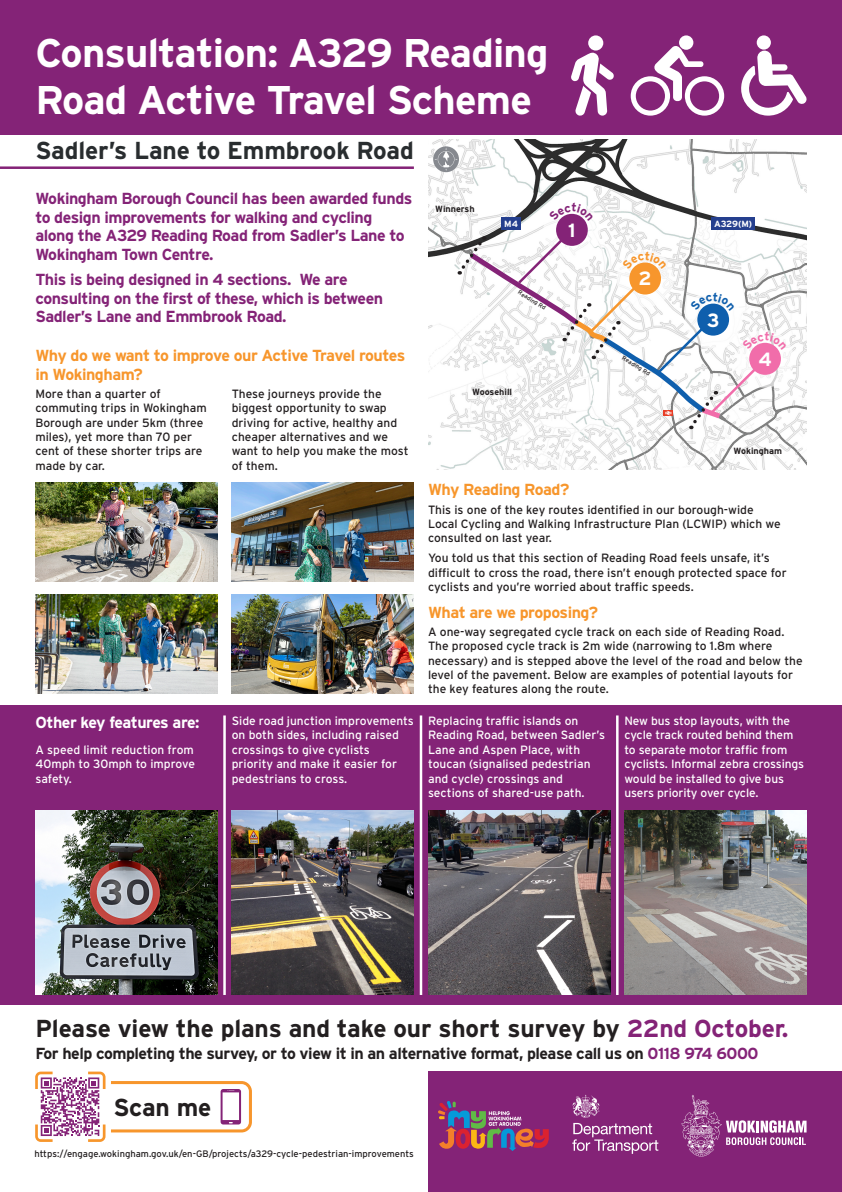
<style>
.page{position:relative;width:842px;height:1192px;background:#fff}
.page>*{position:absolute;margin:0;border:0;box-sizing:border-box;transform-origin:0 0}
.t1{font:700 40px/47px "Interstate";letter-spacing:-.02em;color:#fff}
.t2{font:700 24.5px "Interstate";letter-spacing:-.005em;color:#231f20}
.t3{font:700 24.5px "Interstate";letter-spacing:-.005em;color:#292d2f}
.t4{font:700 19.15px "Interstate";color:#fff}
.t5{font:700 16px/18.5px "Interstate";letter-spacing:-.03em;color:#842377}
.t6{font:700 16px/18.5px "Interstate";letter-spacing:-.03em;color:#f7962c}
.t7{font:700 16px "Interstate";letter-spacing:-.03em;color:#231f20}
.t8{font:700 16px "Interstate";letter-spacing:-.035em;color:#fff}
.t9{font:12px/14.4px "Interstate";color:#231f20}
.t10{font:12px/14.4px "Interstate";letter-spacing:-.005em;color:#fff}
.t11{font:9.4px "Interstate";color:#231f20}
.t12{font:700 9px "Interstate";color:#231f20}
.t13{font:700 9px "Interstate";letter-spacing:-.015em;color:#fff}
.t14{font:6px "Interstate";color:#231f20}
.s1{color:#842377}
</style>
<div class="page">
<div style="left:428px;top:1072px;width:414px;height:120px;background:#842377"></div>
<img style="left:36px;top:594px;width:182px;height:99px">
<img style="left:232px;top:594px;width:182px;height:99px">
<div style="left:0;top:0;width:842px;height:135px;background:#842377"></div>
<div style="left:0;top:706px;width:842px;height:299px;background:#842377"></div>
<img style="left:428px;top:140px;width:378px;height:330px">
<div style="left:501px;top:217px;width:20px;height:13px;background:#253f8e"></div>
<div style="left:711px;top:217px;width:44px;height:13px;background:#253f8e"></div>
<img style="left:35px;top:483px;width:183px;height:99px">
<img style="left:232px;top:483px;width:182px;height:99px">
<hr style="left:0;top:166px;width:414px;height:3px;background:#842377">
<hr style="left:223px;top:715px;width:3px;height:280px;background:#fff">
<hr style="left:420px;top:715px;width:2px;height:280px;background:#fff">
<hr style="left:616px;top:715px;width:2px;height:280px;background:#fff">
<img style="left:232px;top:811px;width:182px;height:184px">
<img style="left:428px;top:811px;width:182px;height:184px">
<img style="left:35px;top:811px;width:182px;height:184px">
<svg style="left:572px;top:1123px;width:86px;height:31px"></svg>
<svg style="left:572px;top:1095px;width:28px;height:22px"></svg>
<svg style="left:438px;top:1101px;width:111px;height:50px"></svg>
<img style="left:624px;top:811px;width:182px;height:184px">
<svg style="left:571px;top:35px;width:43px;height:81px"></svg>
<div style="left:679px;top:35px;width:14px;height:15px;background:#fff;border-radius:50%"></div>
<svg style="left:631px;top:45px;width:93px;height:71px"></svg>
<div style="left:757px;top:35px;width:14px;height:15px;background:#fff;border-radius:50%"></div>
<svg style="left:741px;top:50px;width:66px;height:66px"></svg>
<div style="left:543px;top:201px;width:57px;height:58px;background:#fff;border-radius:50%"></div>
<div style="left:556px;top:214px;width:32px;height:32px;background:#842377;border-radius:50%"></div>
<div style="left:736px;top:330px;width:58px;height:58px;background:#fff;border-radius:50%"></div>
<svg style="left:682px;top:1095px;width:124px;height:62px"></svg>
<svg style="left:433px;top:146px;width:26px;height:26px"></svg>
<svg style="left:434px;top:147px;width:24px;height:24px"></svg>
<svg style="left:35px;top:1072px;width:217px;height:70px"></svg>
<svg style="left:549px;top:203px;width:44px;height:18px"></svg>
<svg style="left:458px;top:236px;width:329px;height:193px"></svg>
<p class="t1" style="left:35px;top:30px;width:515px">Consultation: A329 Reading<br>Road Active Travel Scheme</p>
<p class="t3" style="left:35px;top:137px;width:380px">Sadler’s Lane to Emmbrook Road</p>
<p class="t5" style="left:35px;top:189px;width:378px">Wokingham Borough Council has been awarded funds to design improvements for walking and cycling along the A329 Reading Road from Sadler’s Lane to Wokingham Town Centre.</p>
<p class="t5" style="left:35px;top:270px;width:349px">This is being designed in 4 sections. We are consulting on the first of these, which is between<br>Sadler’s Lane and Emmbrook Road.</p>
<p class="t6" style="left:35px;top:346px;width:371px">Why do we want to improve our Active Travel routes in Wokingham?</p>
<p class="t9" style="left:35px;top:386px;width:173px">More than a quarter of commuting trips in Wokingham<br>Borough are under 5km (three miles), yet more than 70 per cent of these shorter trips are made by car.</p>
<p class="t9" style="left:232px;top:386px;width:178px">These journeys provide the biggest opportunity to swap driving for active, healthy and cheaper alternatives and we want to help you make the most of them.</p>
<p class="t12" style="left:435px;top:204px;width:41px">Winnersh</p>
<p class="t13" style="left:504px;top:219px;width:15px">M4</p>
<p class="t13" style="left:714px;top:219px;width:40px">A329(M)</p>
<p class="t4" style="left:568px;top:219px;width:9px">1</p>
<p class="t14" style="left:520px;top:289px;width:33px;rotate:32deg">Reading Rd</p>
<p class="t4" style="left:639px;top:268px;width:15px">2</p>
<p class="t14" style="left:624px;top:355px;width:33px;rotate:31deg">Reading Rd</p>
<p class="t4" style="left:707px;top:309px;width:14px">3</p>
<p class="t4" style="left:758px;top:348px;width:15px">4</p>
<p class="t12" style="left:472px;top:386px;width:41px">Woosehill</p>
<p class="t6" style="left:428px;top:480px;width:143px">Why Reading Road?</p>
<p class="t12" style="left:733px;top:446px;width:50px">Wokingham</p>
<p class="t9" style="left:428px;top:502px;width:354px">This is one of the key routes identified in our borough-wide<br>Local Cycling and Walking Infrastructure Plan (LCWIP) which we consulted on last year.</p>
<p class="t9" style="left:428px;top:551px;width:360px">You told us that this section of Reading Road feels unsafe, it’s difficult to cross the road, there isn’t enough protected space for cyclists and you’re worried about traffic speeds.</p>
<p class="t6" style="left:428px;top:603px;width:171px">What are we proposing?</p>
<p class="t9" style="left:428px;top:624px;width:376px">A one-way segregated cycle track on each side of Reading Road.<br>The proposed cycle track is 2m wide (narrowing to 1.8m where necessary) and is stepped above the level of the road and below the level of the pavement. Below are examples of potential layouts for the key features along the route.</p>
<p class="t8" style="left:35px;top:713px;width:166px">Other key features are:</p>
<p class="t10" style="left:35px;top:742px;width:161px;text-align:justify">A speed limit reduction from 40mph to 30mph to improve safety.</p>
<p class="t10" style="left:232px;top:714px;width:184px">Side road junction improvements on both sides, including raised crossings to give cyclists priority and make it easier for pedestrians to cross.</p>
<p class="t10" style="left:428px;top:714px;width:179px">Replacing traffic islands on<br>Reading Road, between Sadler’s<br>Lane and Aspen Place, with toucan (signalised pedestrian and cycle) crossings and sections of shared-use path.</p>
<p class="t10" style="left:624px;top:714px;width:181px">New bus stop layouts, with the cycle track routed behind them to separate motor traffic from cyclists. Informal zebra crossings would be installed to give bus users priority over cycle.</p>
<p class="t2" style="left:35px;top:1015px;width:755px">Please view the plans and take our short survey by <span class="s1">22nd October.</span></p>
<p class="t7" style="left:35px;top:1045px;width:725px">For help completing the survey, or to view it in an alternative format, please call us on <span class="s1">0118 974 6000</span></p>
<p class="t2" style="left:113px;top:1093px;width:99px">Scan me</p>
<p class="t11" style="left:34px;top:1148px;width:381px">https://engage.wokingham.gov.uk/en-GB/projects/a329-cycle-pedestrian-improvements</p>
</div>
